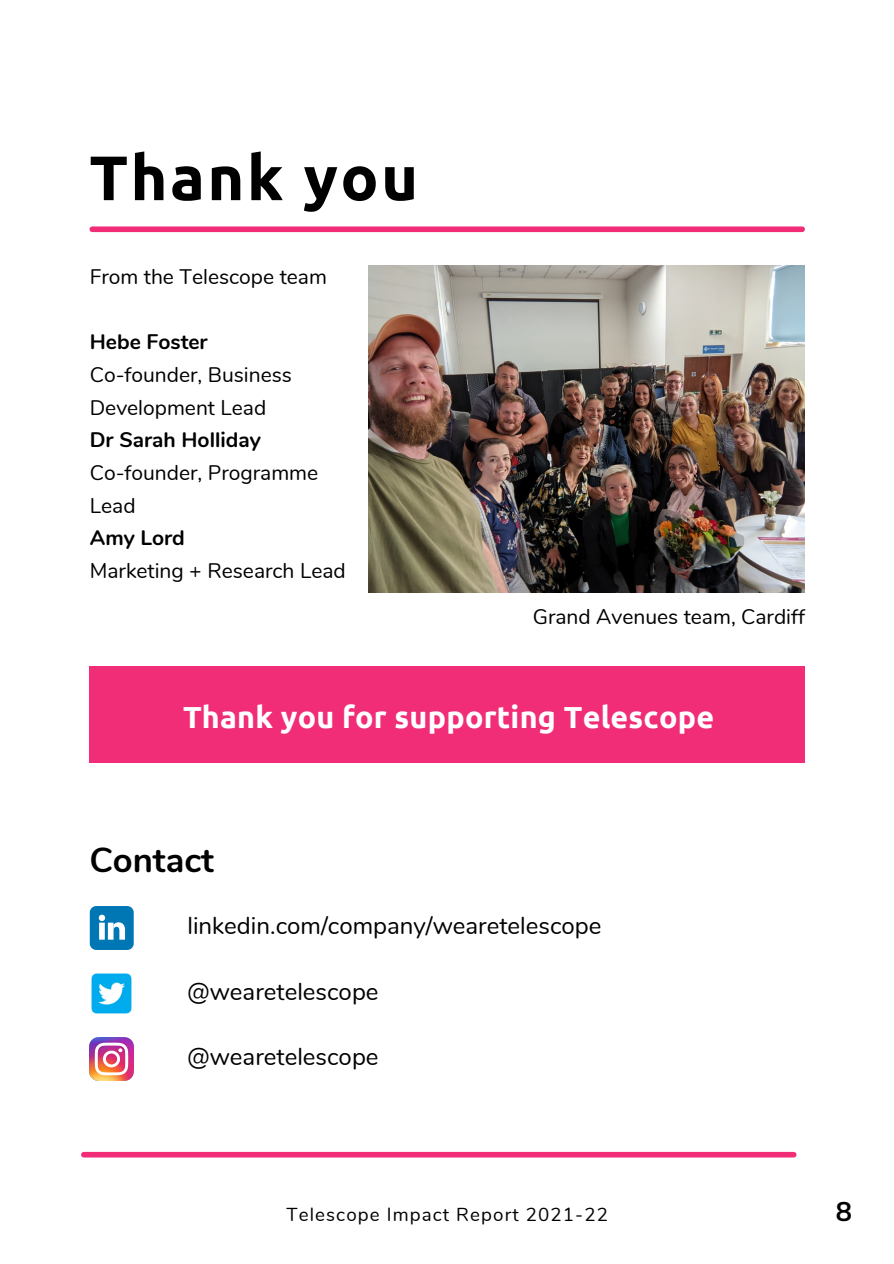
<style>
.page{position:relative;width:894px;height:1264px;background:#fff}
.page>*{position:absolute;margin:0;border:0;box-sizing:border-box;transform-origin:0 0}
.t1{font:700 62.7px "Ubuntu";letter-spacing:.04em;color:#000}
.t2{font:700 34.5px "Nunito";color:#000}
.t3{font:700 30.45px "Ubuntu";letter-spacing:.01em;color:#fff}
.t4{font:700 27px "Nunito";color:#000}
.t5{font:24px "Nunito";color:#000}
.t6{font:21px/32.7px "Nunito";color:#000}
.t7{font:700 21px "Nunito";color:#000}
.t8{font:18.75px "Nunito";letter-spacing:.06em;color:#000}
</style>
<div class="page">
<div style="left:92px;top:226px;width:710px;height:6px;background:#f12d78"></div>
<div style="left:89px;top:666px;width:715px;height:96px;background:#f12d78"></div>
<div style="left:84px;top:1151px;width:709px;height:6px;background:#f12d78"></div>
<img style="left:91px;top:973px;width:41px;height:41px">
<img style="left:89px;top:1037px;width:44px;height:43px">
<svg style="left:90px;top:906px;width:44px;height:43px"></svg>
<img style="left:368px;top:265px;width:436px;height:328px">
<h1 class="t1" style="left:89px;top:142px;width:330px">Thank you</h1>
<p class="t6" style="left:90px;top:260px;width:238px">From the Telescope team</p>
<p class="t7" style="left:90px;top:328px;width:119px">Hebe Foster</p>
<p class="t6" style="left:90px;top:358px;width:204px">Co-founder, Business<br>Development Lead</p>
<p class="t7" style="left:90px;top:426px;width:172px">Dr Sarah Holliday</p>
<p class="t6" style="left:90px;top:456px;width:230px">Co-founder, Programme<br>Lead</p>
<p class="t7" style="left:90px;top:524px;width:97px">Amy Lord</p>
<p class="t6" style="left:90px;top:554px;width:257px">Marketing + Research Lead</p>
<p class="t6" style="left:532px;top:600px;width:273px">Grand Avenues team, Cardiff</p>
<h3 class="t3" style="left:183px;top:699px;width:532px">Thank you for supporting Telescope</h3>
<h2 class="t2" style="left:89px;top:837px;width:126px">Contact</h2>
<p class="t5" style="left:187px;top:909px;width:415px">linkedin.com/company/wearetelescope</p>
<p class="t5" style="left:187px;top:975px;width:193px">@wearetelescope</p>
<p class="t5" style="left:187px;top:1040px;width:193px">@wearetelescope</p>
<p class="t8" style="left:286px;top:1202px;width:323px">Telescope Impact Report 2021-22</p>
<p class="t4" style="left:835px;top:1193px;width:18px">8</p>
</div>
